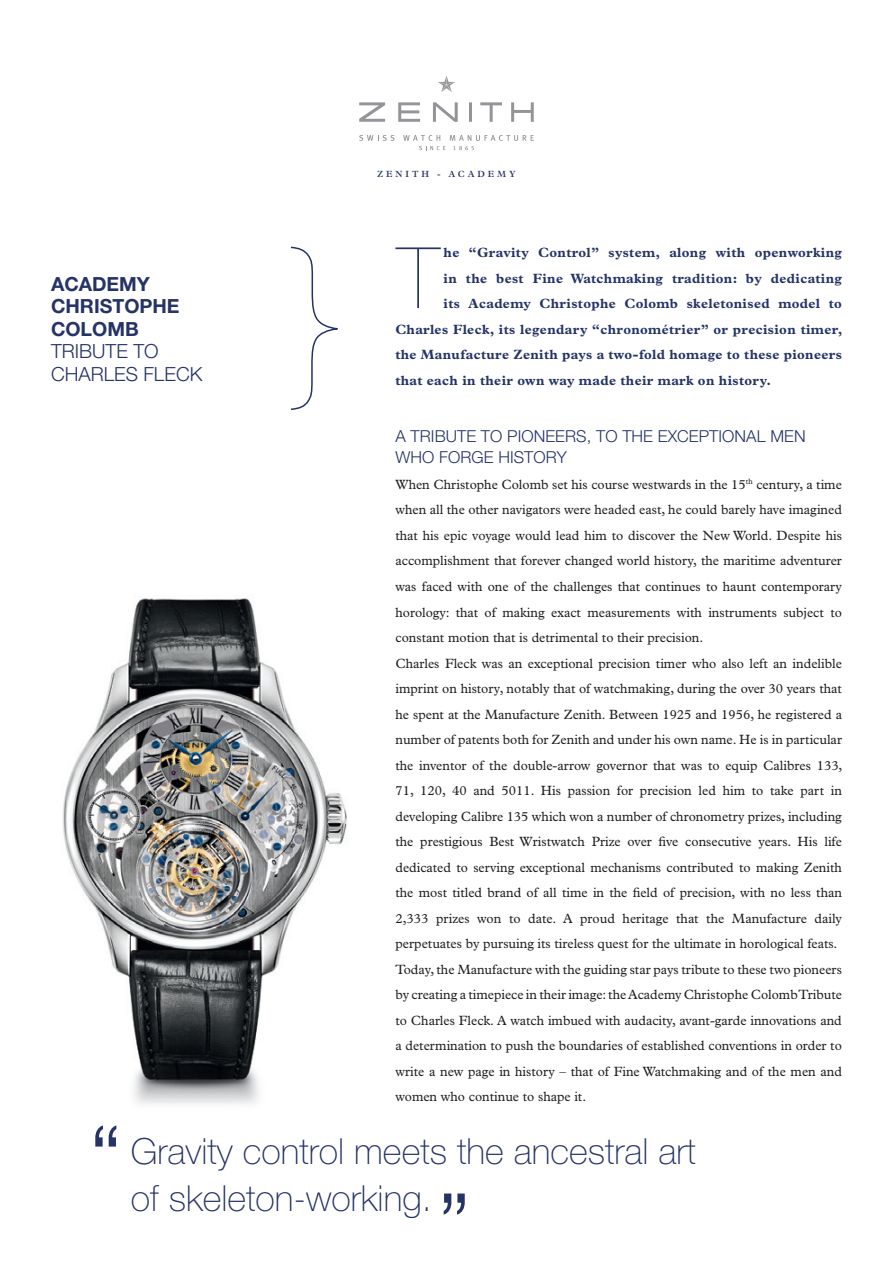
<style>
.page{position:relative;width:893px;height:1263px;background:#fff}
.page>*{position:absolute;margin:0;border:0;box-sizing:border-box;transform-origin:0 0}
.t1{font:200 84.9px "Helvetica Neue";color:#253366}
.t2{font:100 36px/46.5px "Helvetica Neue";color:#253366}
.t3{font:700 19.5px/22.5px "Helvetica Neue";color:#253366}
.t4{font:300 19.5px/22.5px "Helvetica Neue";color:#253366}
.t5{font:300 16.5px "Helvetica Neue";letter-spacing:.005em;color:#253366}
.t6{font:13.5px/25.5px "Plantin";color:#231f20}
.t7{font:700 13.5px "Plantin";letter-spacing:.025em;color:#253366}
.t8{font:600 9px "Plantin";letter-spacing:.32em;color:#253366}
</style>
<div class="page">
<svg style="left:438px;top:76px;width:17px;height:16px"></svg>
<svg style="left:359px;top:102px;width:175px;height:20px"></svg>
<svg style="left:359px;top:135px;width:35px;height:6px"></svg>
<svg style="left:403px;top:135px;width:131px;height:15px"></svg>
<img style="left:62px;top:598px;width:285px;height:506px">
<svg style="left:95px;top:1125px;width:21px;height:21px"></svg>
<svg style="left:444px;top:1193px;width:21px;height:21px"></svg>
<svg style="left:290px;top:246px;width:48px;height:164px"></svg>
<h3 class="t3" style="left:51px;top:272px;width:130px">ACADEMY<br>CHRISTOPHE<br>COLOMB</h3>
<h3 class="t4" style="left:51px;top:340px;width:153px">TRIBUTE TO<br>CHARLES FLECK</h3>
<p class="t8" style="left:377px;top:168px;width:140px">ZENITH - ACADEMY</p>
<h1 class="t1" style="left:397px;top:229px;width:44px">T</h1>
<p class="t7" style="left:444px;top:244px;width:400px">he “Gravity Control” system, along with openworking</p>
<p class="t7" style="left:444px;top:270px;width:400px">in the best Fine Watchmaking tradition: by dedicating</p>
<p class="t7" style="left:444px;top:295px;width:400px">its Academy Christophe Colomb skeletonised model to</p>
<p class="t7" style="left:395px;top:321px;width:449px">Charles Fleck, its legendary “chronométrier” or precision timer,</p>
<p class="t7" style="left:395px;top:346px;width:448px">the Manufacture Zenith pays a two-fold homage to these pioneers</p>
<p class="t7" style="left:395px;top:372px;width:377px">that each in their own way made their mark on history.</p>
<p class="t5" style="left:395px;top:426px;width:21px">A TRIBUTETOPIONEERS</p>
<p class="t5" style="left:587px;top:426px;width:15px">, TOTHEE</p>
<p class="t5" style="left:668px;top:426px;width:20px">XCEPTIONALMEN</p>
<p class="t5" style="left:395px;top:447px;width:173px">WHO FORGE HISTORY</p>
<p class="t6" style="left:395px;top:471px;width:449px">When Christophe Colomb set his course westwards in the 15<sup>th</sup> century, a time when all the other navigators were headed east, he could barely have imagined that his epic voyage would lead him to discover the New World. Despite his accomplishment that forever changed world history, the maritime adventurer was faced with one of the challenges that continues to haunt contemporary horology: that of making exact measurements with instruments subject to constant motion that is detrimental to their precision.<br>Charles Fleck was an exceptional precision timer who also left an indelible imprint on history, notably that of watchmaking, during the over 30 years that he spent at the Manufacture Zenith. Between 1925 and 1956, he registered a number of patents both for Zenith and under his own name. He is in particular the inventor of the double-arrow governor that was to equip Calibres 133, 71, 120, 40 and 5011. His passion for precision led him to take part in developing Calibre 135 which won a number of chronometry prizes, including the prestigious Best Wristwatch Prize over five consecutive years. His life dedicated to serving exceptional mechanisms contributed to making Zenith the most titled brand of all time in the field of precision, with no less than 2,333 prizes won to date. A proud heritage that the Manufacture daily perpetuates by pursuing its tireless quest for the ultimate in horological feats.<br>Today, the Manufacture with the guiding star pays tribute to these two pioneers by creating a timepiece in their image: the Academy Christophe Colomb Tribute to Charles Fleck. A watch imbued with audacity, avant-garde innovations and a determination to push the boundaries of established conventions in order to write a new page in history – that of Fine Watchmaking and of the men and women who continue to shape it.</p>
<h2 class="t2" style="left:131px;top:1128px;width:566px">Gravity control meets the ancestral art of skeleton-working.</h2>
</div>
